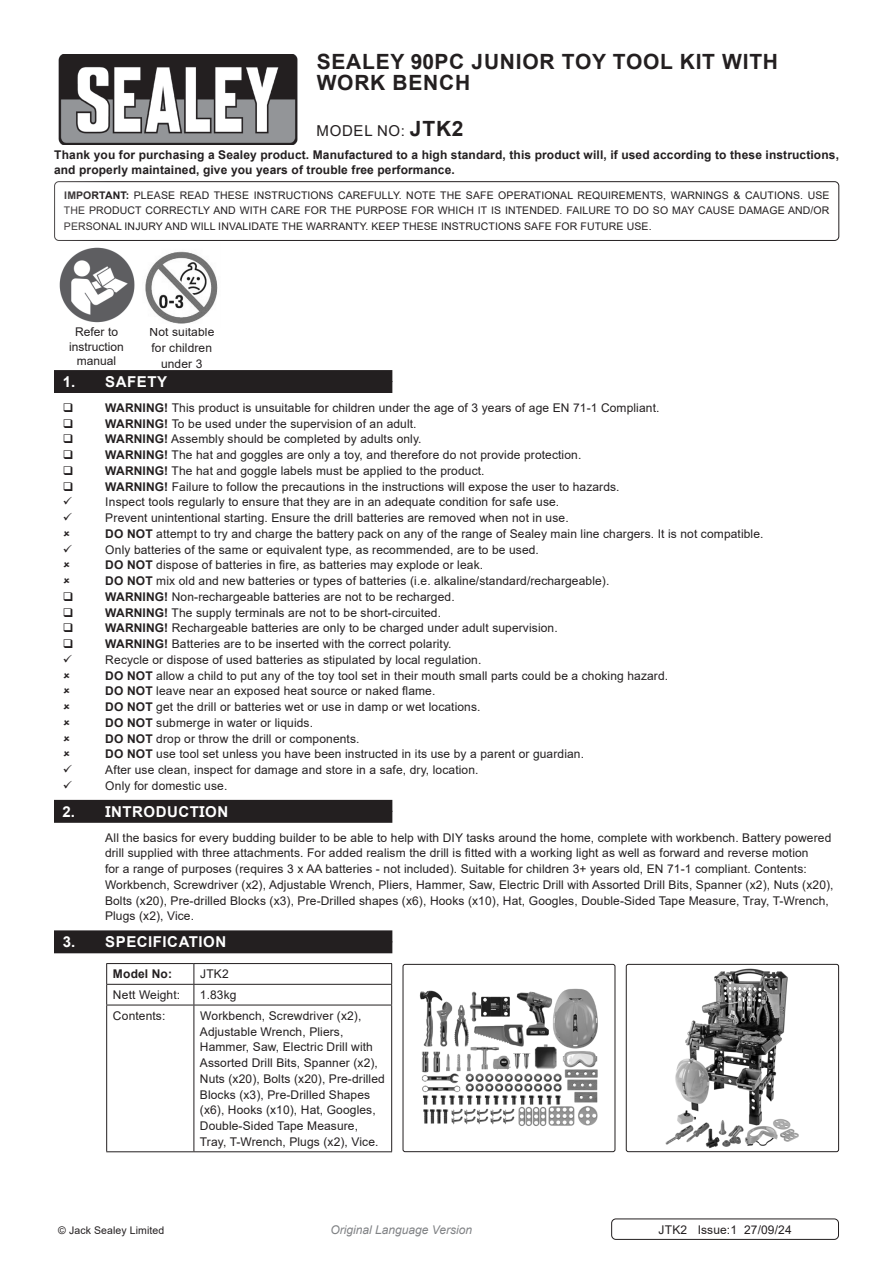
<style>
.page{position:relative;width:893px;height:1263px;background:#fff}
.page>*{position:absolute;margin:0;border:0;box-sizing:border-box;transform-origin:0 0}
.t1{font:700 21px/21px "Arial";letter-spacing:.035em;color:#231f20}
.t2{font:700 15px "Arial";letter-spacing:.035em;color:#fff}
.Instructions_Model_No{font:15px "Arial";letter-spacing:.045em;color:#231f20}
.Body{font:12px/15.8px "Arial";letter-spacing:.01em;color:#231f20;text-align:center}
.Body-2{font:700 12px/15.8px "Arial";letter-spacing:.01em;color:#231f20}
.t3{font:italic 12px "Arial";color:#808285}
.Body__Footer{font:12px "Arial";letter-spacing:.01em;color:#231f20}
.Body__Justified__7pt{font:10.5px/15.8px "Arial";letter-spacing:.01em;color:#231f20;text-align:justify}
.s1{font-weight:700;font-size:21px}
.s2{font-weight:700}
</style>
<div class="page">
<img style="left:58px;top:54px;width:240px;height:90px">
<div style="left:54px;top:181px;width:785px;height:60px;border:1px solid #231f20;border-radius:4px"></div>
<img style="left:59px;top:247px;width:76px;height:76px">
<div style="left:611px;top:1218px;width:228px;height:22px;border:1px solid #231f20;border-radius:4px"></div>
<div style="left:54px;top:381px;width:338px;height:12px;background:#231f20"></div>
<div style="left:54px;top:370px;width:338px;height:12px;background:#231f20"></div>
<div style="left:54px;top:811px;width:338px;height:12px;background:#231f20"></div>
<div style="left:54px;top:800px;width:338px;height:12px;background:#231f20"></div>
<div style="left:54px;top:941px;width:338px;height:12px;background:#231f20"></div>
<div style="left:54px;top:930px;width:338px;height:12px;background:#231f20"></div>
<img style="left:145px;top:251px;width:73px;height:73px">
<hr style="left:106px;top:963px;width:88px;height:1px;background:#231f20">
<hr style="left:194px;top:963px;width:198px;height:1px;background:#231f20">
<hr style="left:106px;top:984px;width:88px;height:1px;background:#231f20">
<svg style="left:106px;top:964px;width:1px;height:41px"></svg>
<hr style="left:194px;top:984px;width:198px;height:1px;background:#231f20">
<svg style="left:194px;top:964px;width:1px;height:41px"></svg>
<svg style="left:391px;top:964px;width:1px;height:41px"></svg>
<hr style="left:106px;top:1005px;width:88px;height:1px;background:#231f20">
<hr style="left:106px;top:1005px;width:1px;height:146px;background:#231f20">
<hr style="left:194px;top:1005px;width:198px;height:1px;background:#231f20">
<hr style="left:194px;top:1005px;width:1px;height:146px;background:#231f20">
<hr style="left:391px;top:1005px;width:1px;height:146px;background:#231f20">
<hr style="left:106px;top:1151px;width:88px;height:1px;background:#231f20">
<hr style="left:194px;top:1151px;width:198px;height:1px;background:#231f20">
<img style="left:419px;top:988px;width:179px;height:138px">
<div style="left:403px;top:964px;width:212px;height:188px;border:1px solid #231f20;border-radius:2px"></div>
<img style="left:665px;top:968px;width:134px;height:181px">
<div style="left:626px;top:964px;width:213px;height:188px;border:1px solid #231f20;border-radius:2px"></div>
<p class="t1" style="left:317px;top:52px;width:463px">SEALEY 90PC JUNIOR TOY TOOL KIT WITH<br>WORK BENCH</p>
<p class="Instructions_Model_No" style="left:317px;top:121px;width:148px">MODEL NO: <span class="s1">JTK2</span></p>
<p class="Body-2" style="left:54px;top:147px;width:786px">Thank you for purchasing a Sealey product. Manufactured to a high standard, this product will, if used according to these instructions, and properly maintained, give you years of trouble free performance.</p>
<p class="Body__Justified__7pt" style="left:64px;top:187px;width:767px"><span class="s2">IMPORTANT:</span> PLEASE READ THESE INSTRUCTIONS CAREFULLY. NOTE THE SAFE OPERATIONAL REQUIREMENTS, WARNINGS &amp; CAUTIONS. USE THE PRODUCT CORRECTLY AND WITH CARE FOR THE PURPOSE FOR WHICH IT IS INTENDED. FAILURE TO DO SO MAY CAUSE DAMAGE AND/OR PERSONAL INJURY AND WILL INVALIDATE THE WARRANTY. KEEP THESE INSTRUCTIONS SAFE FOR FUTURE USE.</p>
<p class="Body" style="left:69px;top:325px;width:56px;line-height:14.4px">Refer to instruction</p>
<p class="Body" style="left:77px;top:353px;width:41px">manual</p>
<p class="Body" style="left:149px;top:324px;width:66px">Not suitable for children under 3</p>
<p class="t2" style="left:63px;top:371px;width:106px">1. SAFETY</p>
<p class="Body" style="left:105px;top:400px;width:556px"><span class="s2">WARNING!</span> This product is unsuitable for children under the age of 3 years of age EN 71-1 Compliant.</p>
<p class="Body" style="left:105px;top:415px;width:313px"><span class="s2">WARNING!</span> To be used under the supervision of an adult.</p>
<p class="Body" style="left:105px;top:431px;width:318px"><span class="s2">WARNING!</span> Assembly should be completed by adults only.</p>
<p class="Body" style="left:105px;top:447px;width:478px"><span class="s2">WARNING!</span> The hat and goggles are only a toy, and therefore do not provide protection.</p>
<p class="Body" style="left:105px;top:463px;width:381px"><span class="s2">WARNING!</span> The hat and goggle labels must be applied to the product.</p>
<p class="Body" style="left:105px;top:478px;width:516px"><span class="s2">WARNING!</span> Failure to follow the precautions in the instructions will expose the user to hazards.</p>
<p class="Body" style="left:105px;top:494px;width:455px">Inspect tools regularly to ensure that they are in an adequate condition for safe use.</p>
<p class="Body" style="left:105px;top:510px;width:465px">Prevent unintentional starting. Ensure the drill batteries are removed when not in use.</p>
<p class="Body" style="left:105px;top:526px;width:660px"><span class="s2">DO NOT</span> attempt to try and charge the battery pack on any of the range of Sealey main line chargers. It is not compatible.</p>
<p class="Body" style="left:105px;top:541px;width:435px">Only batteries of the same or equivalent type, as recommended, are to be used.</p>
<p class="Body" style="left:105px;top:557px;width:379px"><span class="s2">DO NOT</span> dispose of batteries in fire, as batteries may explode or leak.</p>
<p class="Body" style="left:105px;top:573px;width:506px"><span class="s2">DO NOT</span> mix old and new batteries or types of batteries (i.e. alkaline/standard/rechargeable).</p>
<p class="Body" style="left:105px;top:589px;width:351px"><span class="s2">WARNING!</span> Non-rechargeable batteries are not to be recharged.</p>
<p class="Body" style="left:105px;top:604px;width:337px"><span class="s2">WARNING!</span> The supply terminals are not to be short-circuited.</p>
<p class="Body" style="left:105px;top:620px;width:454px"><span class="s2">WARNING!</span> Rechargeable batteries are only to be charged under adult supervision.</p>
<p class="Body" style="left:105px;top:636px;width:348px"><span class="s2">WARNING!</span> Batteries are to be inserted with the correct polarity.</p>
<p class="Body" style="left:105px;top:652px;width:378px">Recycle or dispose of used batteries as stipulated by local regulation.</p>
<p class="Body" style="left:105px;top:667px;width:564px"><span class="s2">DO NOT</span> allow a child to put any of the toy tool set in their mouth small parts could be a choking hazard.</p>
<p class="Body" style="left:105px;top:683px;width:332px"><span class="s2">DO NOT</span> leave near an exposed heat source or naked flame.</p>
<p class="Body" style="left:105px;top:699px;width:377px"><span class="s2">DO NOT</span> get the drill or batteries wet or use in damp or wet locations.</p>
<p class="Body" style="left:105px;top:715px;width:209px"><span class="s2">DO NOT</span> submerge in water or liquids.</p>
<p class="Body" style="left:105px;top:730px;width:256px"><span class="s2">DO NOT</span> drop or throw the drill or components.</p>
<p class="Body" style="left:105px;top:746px;width:480px"><span class="s2">DO NOT</span> use tool set unless you have been instructed in its use by a parent or guardian.</p>
<p class="Body" style="left:105px;top:762px;width:375px">After use clean, inspect for damage and store in a safe, dry, location.</p>
<p class="Body" style="left:105px;top:778px;width:124px">Only for domestic use.</p>
<p class="t2" style="left:63px;top:801px;width:167px">2. INTRODUCTION</p>
<p class="Body" style="left:105px;top:829px;width:730px;text-align:left">All the basics for every budding builder to be able to help with DIY tasks around the home, complete with workbench. Battery powered drill supplied with three attachments. For added realism the drill is fitted with a working light as well as forward and reverse motion<br>for a range of purposes (requires 3 x AA batteries - not included). Suitable for children 3+ years old, EN 71-1 compliant. Contents:<br>Workbench, Screwdriver (x2), Adjustable Wrench, Pliers, Hammer, Saw, Electric Drill with Assorted Drill Bits, Spanner (x2), Nuts (x20), Bolts (x20), Pre-drilled Blocks (x3), Pre-Drilled shapes (x6), Hooks (x10), Hat, Googles, Double-Sided Tape Measure, Tray, T-Wrench, Plugs (x2), Vice.</p>
<p class="t2" style="left:63px;top:931px;width:165px">3. SPECIFICATION</p>
<p class="Body-2" style="left:113px;top:966px;width:61px">Model No:</p>
<p class="Body" style="left:200px;top:966px;width:30px">JTK2</p>
<p class="Body" style="left:113px;top:987px;width:69px">Nett Weight:</p>
<p class="Body" style="left:200px;top:987px;width:38px">1.83kg</p>
<p class="Body" style="left:113px;top:1007px;width:54px">Contents:</p>
<p class="Body" style="left:200px;top:1007px;width:186px;text-align:left">Workbench, Screwdriver (x2),<br>Adjustable Wrench, Pliers,<br>Hammer, Saw, Electric Drill with<br>Assorted Drill Bits, Spanner (x2),<br>Nuts (x20), Bolts (x20), Pre-drilled<br>Blocks (x3), Pre-Drilled Shapes (x6), Hooks (x10), Hat, Googles,<br>Double-Sided Tape Measure,<br>Tray, T-Wrench, Plugs (x2), Vice.</p>
<p class="Body__Justified__7pt" style="left:58px;top:1222px;width:108px">© Jack Sealey Limited</p>
<p class="t3" style="left:330px;top:1222px;width:143px">Original Language Version</p>
<p class="Body__Footer" style="left:659px;top:1221px;width:135px">JTK2 Issue:1 27/09/24</p>
</div>
